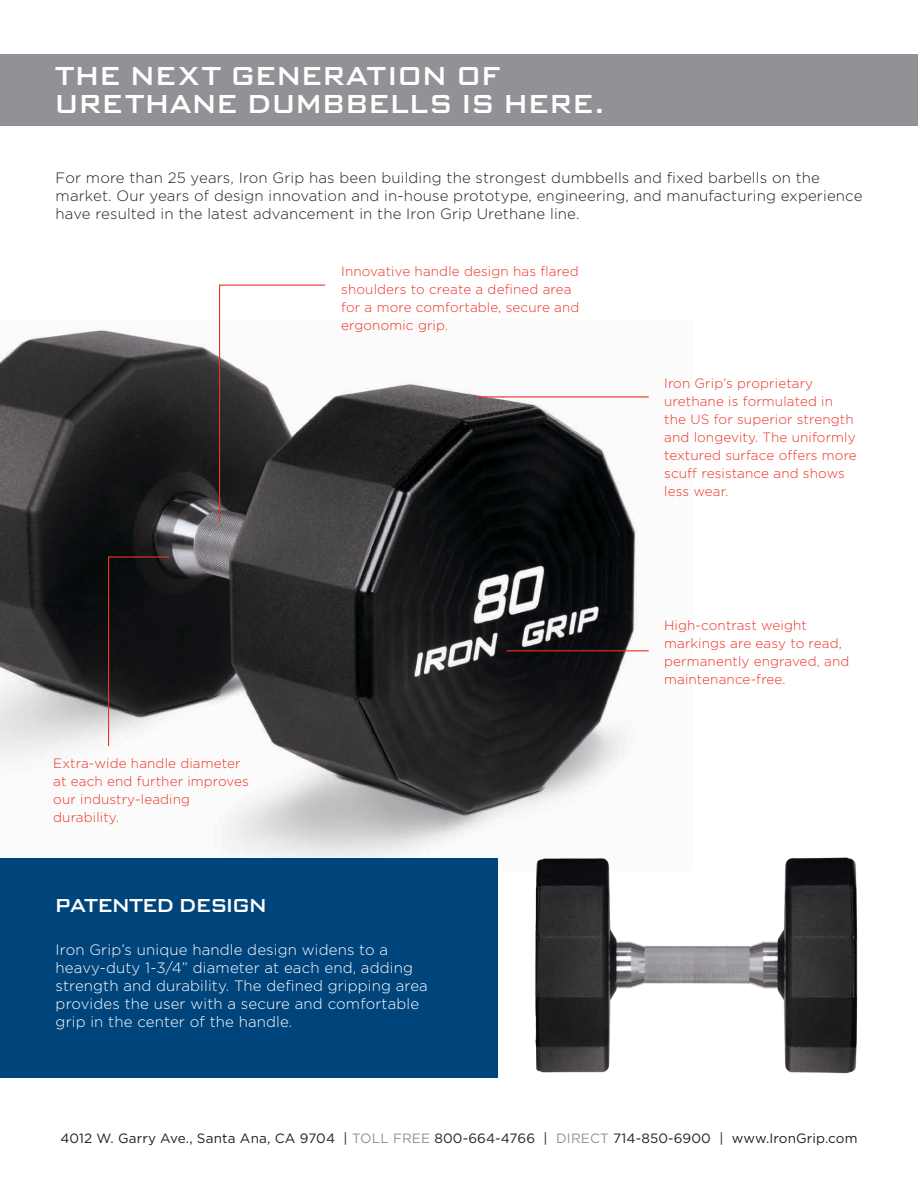
<style>
.page{position:relative;width:918px;height:1188px;background:#fff}
.page>*{position:absolute;margin:0;border:0;box-sizing:border-box;transform-origin:0 0}
.t1{font:500 27px/28.5px "Bank Gothic EFOP";letter-spacing:.05em;color:#fff}
.t2{font:500 19.5px "Bank Gothic EFOP";color:#fff}
.t3{font:300 15px/18px "Gotham";letter-spacing:.01em;color:#231f20}
.t4{font:300 15px/18px "Gotham";letter-spacing:.01em;color:#fff}
.t5{font:300 13.5px/18px "Gotham";letter-spacing:.01em;color:#ee3224}
.t6{font:13.5px "Gotham";letter-spacing:.01em;color:#231f20}
.s1{color:#919295}
</style>
<div class="page">
<img style="left:0;top:327px;width:649px;height:532px">
<div style="left:0;top:859px;width:498px;height:219px;background:#00447c"></div>
<div style="left:0;top:54px;width:918px;height:71px;background:#919295"></div>
<img style="left:509px;top:836px;width:349px;height:238px">
<svg style="left:218px;top:284px;width:108px;height:239px"></svg>
<svg style="left:107px;top:556px;width:64px;height:191px;background:#3e3b3c"></svg>
<hr style="left:477px;top:396px;width:172px;height:1px;background:#ee3224">
<hr style="left:507px;top:650px;width:142px;height:1px;background:#ee3224">
<h1 class="t1" style="left:56px;top:61px;width:550px">THE NEXT GENERATION OF<br>URETHANE DUMBBELLS IS HERE.</h1>
<p class="t3" style="left:56px;top:169px;width:808px">For more than 25 years, Iron Grip has been building the strongest dumbbells and fixed barbells on the market. Our years of design innovation and in-house prototype, engineering, and manufacturing experience have resulted in the latest advancement in the Iron Grip Urethane line.</p>
<p class="t5" style="left:341px;top:262px;width:240px">Innovative handle design has flared shoulders to create a defined area for a more comfortable, secure and ergonomic grip.</p>
<p class="t5" style="left:53px;top:754px;width:197px">Extra-wide handle diameter at each end further improves our industry-leading durability.</p>
<h2 class="t2" style="left:56px;top:894px;width:212px">PATENTED DESIGN</h2>
<p class="t4" style="left:56px;top:940px;width:374px">Iron Grip’s unique handle design widens to a heavy-duty 1-3/4” diameter at each end, adding strength and durability. The defined gripping area provides the user with a secure and comfortable grip in the center of the handle.</p>
<p class="t5" style="left:664px;top:374px;width:194px">Iron Grip’s proprietary urethane is formulated in the US for superior strength and longevity. The uniformly textured surface offers more scuff resistance and shows less wear.</p>
<p class="t5" style="left:664px;top:616px;width:187px">High-contrast weight markings are easy to read, permanently engraved, and maintenance-free.</p>
<p class="t6" style="left:60px;top:1130px;width:799px">4012 W. Garry Ave., Santa Ana, CA 9704 | <span class="s1">TOLL FREE</span> 800-664-4766 | <span class="s1">DIRECT</span> 714-850-6900 | www.IronGrip.com</p>
</div>
